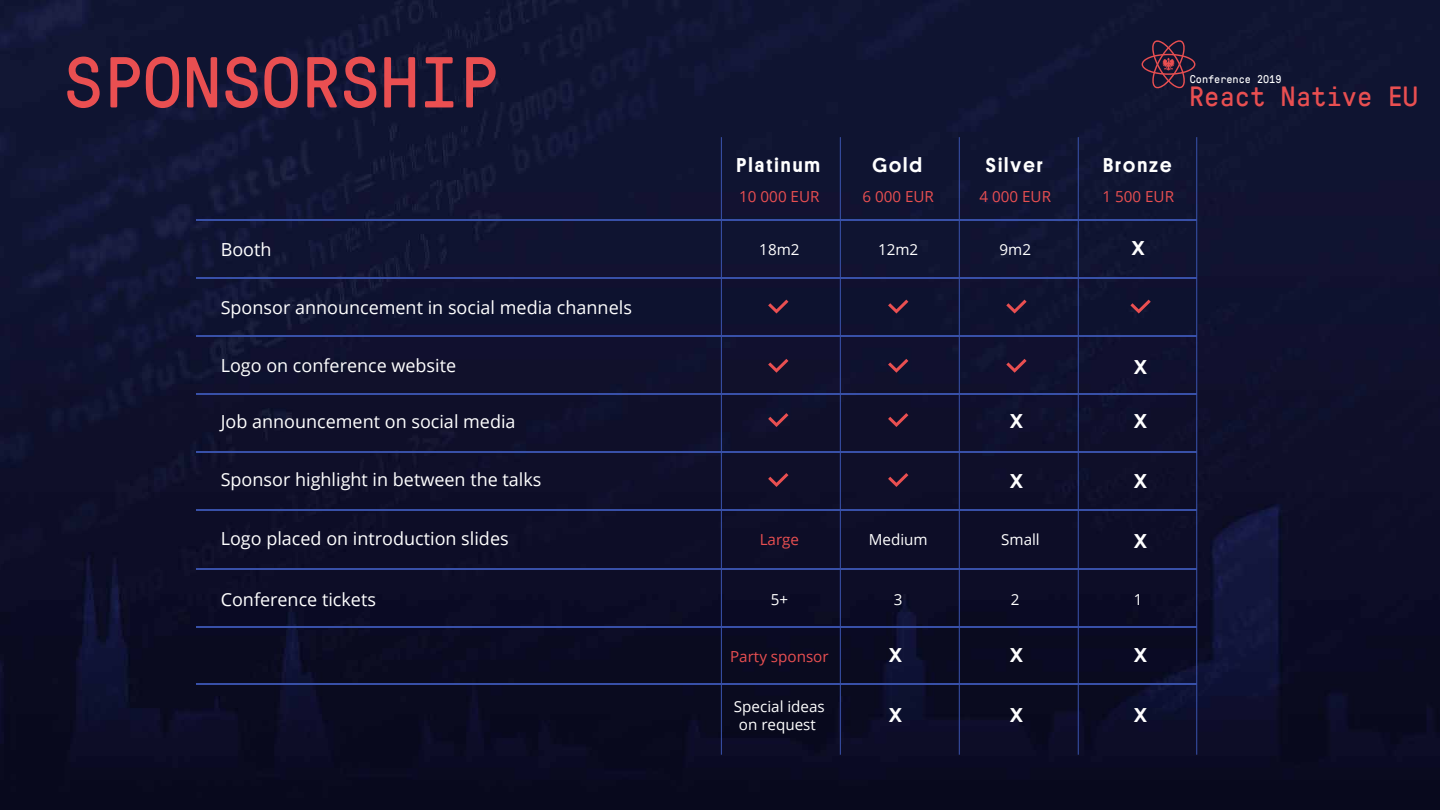
<style>
.page{position:relative;width:1440px;height:810px;background:#fff}
.page>*{position:absolute;margin:0;border:0;box-sizing:border-box;transform-origin:0 0}
.t1{font:71.85px "GT Pressura Mono Trial";color:#e94f51}
.t2{font:27.75px "GT Pressura Mono Trial";color:#e94f51}
.t3{font:500 20.25px "Platform Web";letter-spacing:.1em;color:#fff}
.t4{font:18px "Open Sans";color:#fff}
.t5{font:15.23px/18.2px "Open Sans";color:#fff;text-align:center}
.t6{font:15.23px "Open Sans";color:#e94f51}
.t7{font:11.1px "GT Pressura Mono Trial";color:#fff}
</style>
<div class="page">
<img style="left:0;top:0;width:1440px;height:810px">
<svg style="left:768px;top:300px;width:20px;height:14px"></svg>
<svg style="left:768px;top:413px;width:20px;height:14px"></svg>
<svg style="left:888px;top:413px;width:20px;height:14px"></svg>
<svg style="left:768px;top:473px;width:20px;height:14px"></svg>
<svg style="left:888px;top:473px;width:20px;height:14px"></svg>
<svg style="left:768px;top:359px;width:20px;height:14px"></svg>
<svg style="left:888px;top:359px;width:20px;height:14px"></svg>
<svg style="left:1006px;top:359px;width:21px;height:14px"></svg>
<svg style="left:888px;top:300px;width:20px;height:14px"></svg>
<svg style="left:1006px;top:300px;width:21px;height:14px"></svg>
<svg style="left:1130px;top:300px;width:21px;height:14px"></svg>
<svg style="left:1142px;top:39px;width:53px;height:50px;background:#3d2037"></svg>
<hr style="left:196px;top:219px;width:1000px;height:2px;background:#3850a8">
<hr style="left:721px;top:137px;width:1px;height:618px;background:#3850a8">
<hr style="left:840px;top:137px;width:1px;height:618px;background:#3850a8">
<hr style="left:959px;top:137px;width:1px;height:618px;background:#3850a8">
<hr style="left:1078px;top:137px;width:1px;height:618px;background:#3850a8">
<hr style="left:1196px;top:137px;width:1px;height:618px;background:#3850a8">
<hr style="left:196px;top:277px;width:1000px;height:1px;background:#3850a8">
<hr style="left:196px;top:336px;width:1000px;height:1px;background:#3850a8">
<hr style="left:196px;top:394px;width:1000px;height:1px;background:#3850a8">
<hr style="left:196px;top:452px;width:1000px;height:1px;background:#3850a8">
<hr style="left:196px;top:510px;width:1000px;height:1px;background:#3850a8">
<hr style="left:196px;top:568px;width:1000px;height:1px;background:#3850a8">
<hr style="left:196px;top:683px;width:1000px;height:1px;background:#3850a8">
<hr style="left:196px;top:626px;width:1000px;height:1px;background:#3850a8">
<h1 class="t1" style="left:64px;top:57px;width:436px">SPONSORSHIP</h1>
<p class="t7" style="left:1190px;top:75px;width:93px">Conference 2019</p>
<h2 class="t2" style="left:1189px;top:86px;width:231px">React Native EU</h2>
<p class="t3" style="left:737px;top:151px;width:85px">Platinum</p>
<p class="t3" style="left:872px;top:151px;width:51px">Gold</p>
<p class="t3" style="left:986px;top:151px;width:58px">Silver</p>
<p class="t3" style="left:1103px;top:151px;width:70px">Bronze</p>
<p class="t4" style="left:221px;top:237px;width:52px">Booth</p>
<p class="t4" style="left:221px;top:295px;width:413px">Sponsor announcement in social media channels</p>
<p class="t6" style="left:739px;top:186px;width:82px">10 000 EUR</p>
<p class="t6" style="left:862px;top:186px;width:73px">6 000 EUR</p>
<p class="t6" style="left:979px;top:186px;width:73px">4 000 EUR</p>
<p class="t6" style="left:1102px;top:186px;width:73px">1 500 EUR</p>
<p class="t5" style="left:759px;top:240px;width:42px">18m2</p>
<p class="t5" style="left:878px;top:240px;width:42px">12m2</p>
<p class="t5" style="left:1000px;top:240px;width:33px">9m2</p>
<p class="t3" style="left:1132px;top:233px;width:14px">X</p>
<p class="t4" style="left:221px;top:353px;width:237px">Logo on conference website</p>
<p class="t3" style="left:1134px;top:352px;width:14px">X</p>
<p class="t4" style="left:221px;top:409px;width:296px">Job announcement on social media</p>
<p class="t3" style="left:1010px;top:406px;width:14px">X</p>
<p class="t3" style="left:1134px;top:406px;width:14px">X</p>
<p class="t4" style="left:221px;top:467px;width:322px">Sponsor highlight in between the talks</p>
<p class="t3" style="left:1010px;top:466px;width:14px">X</p>
<p class="t3" style="left:1134px;top:466px;width:14px">X</p>
<p class="t4" style="left:221px;top:527px;width:289px">Logo placed on introduction slides</p>
<p class="t3" style="left:1134px;top:526px;width:14px">X</p>
<p class="t6" style="left:760px;top:529px;width:41px">Large</p>
<p class="t5" style="left:869px;top:530px;width:60px">Medium</p>
<p class="t5" style="left:1001px;top:530px;width:40px">Small</p>
<p class="t4" style="left:221px;top:587px;width:157px">Conference tickets</p>
<p class="t5" style="left:771px;top:590px;width:19px">5+</p>
<p class="t5" style="left:894px;top:590px;width:10px">3</p>
<p class="t5" style="left:1011px;top:590px;width:10px">2</p>
<p class="t5" style="left:1134px;top:590px;width:10px">1</p>
<p class="t6" style="left:730px;top:646px;width:100px">Party sponsor</p>
<p class="t5" style="left:734px;top:697px;width:92px">Special ideas on request</p>
<p class="t3" style="left:889px;top:641px;width:14px">X</p>
<p class="t3" style="left:1010px;top:641px;width:14px">X</p>
<p class="t3" style="left:1134px;top:641px;width:14px">X</p>
<p class="t3" style="left:889px;top:701px;width:14px">X</p>
<p class="t3" style="left:1010px;top:701px;width:14px">X</p>
<p class="t3" style="left:1134px;top:701px;width:14px">X</p>
</div>
